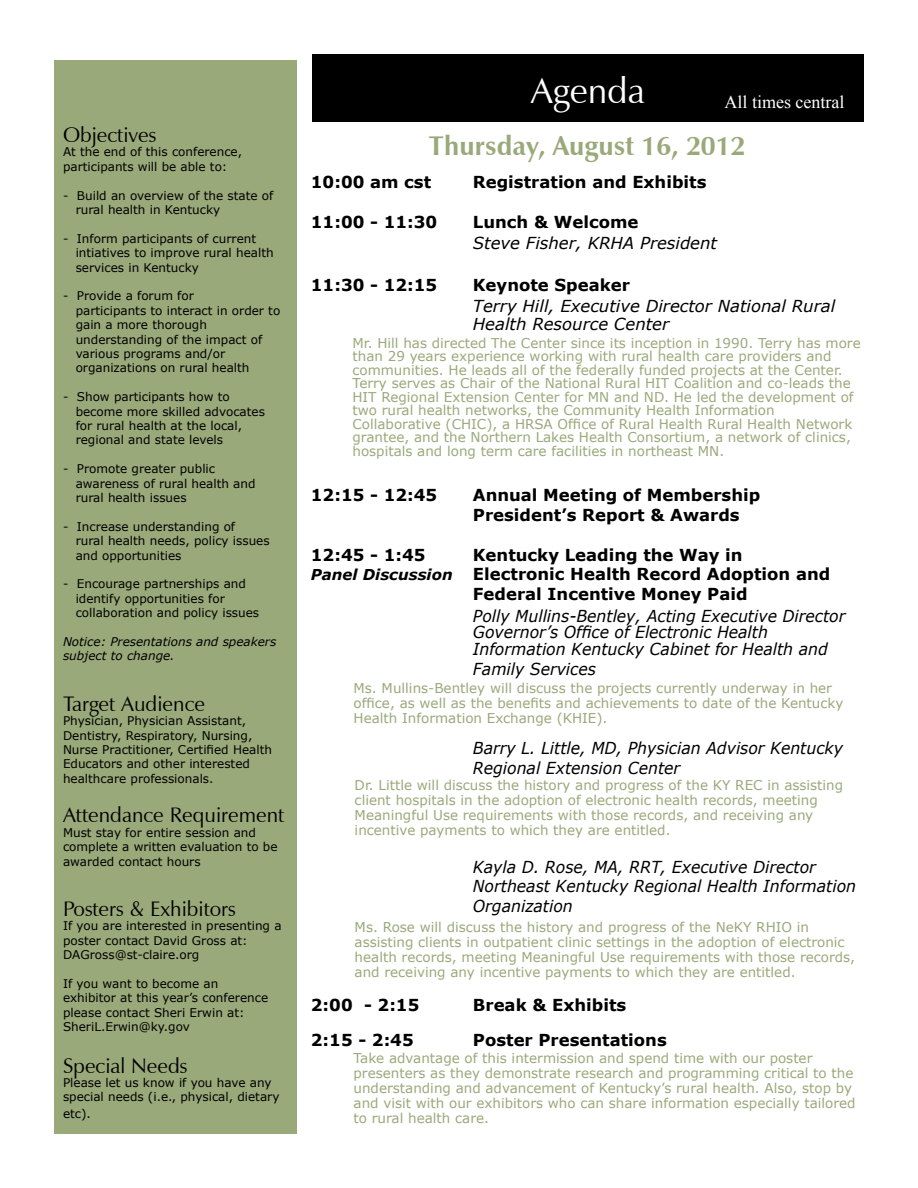
<style>
.page{position:relative;width:918px;height:1188px;background:#fff}
.page>*{position:absolute;margin:0;border:0;box-sizing:border-box;transform-origin:0 0}
.t1{font:36px "Zapf Humanist 601 BT";color:#fff}
.t2{font:700 27px "Zapf Humanist 601 BT";color:#99a97a}
.t3{font:21px "Zapf Humanist 601 BT";color:#000}
.t4{font:18px "Times New Roman";color:#fff}
.t5{font:700 16.5px/19.8px "Verdana";color:#000}
.t6{font:italic 16.5px/19.8px "Verdana";color:#000;scale:.95 1}
.t7{font:italic 16.5px/18px "Verdana";color:#000}
.t8{font:13.5px/15px "Verdana";color:#99a97a}
.t9{font:12px/14.4px "Verdana";color:#000}
.t10{font:italic 12px/14.4px "Verdana";color:#000}
.s1{font-style:italic;font-size:15px}
</style>
<div class="page">
<div style="left:54px;top:60px;width:243px;height:1074px;background:#99a97a"></div>
<div style="left:312px;top:54px;width:552px;height:68px;background:#000"></div>
<h3 class="t3" style="left:63px;top:122px;width:95px">Objectives</h3>
<p class="t9" style="left:63px;top:144px;width:181px">At the end of this conference, participants will be able to:</p>
<p class="t9" style="left:76px;top:188px;width:199px;text-indent:-13px">- Build an overview of the state of rural health in Kentucky</p>
<p class="t9" style="left:76px;top:231px;width:199px;text-indent:-13px">- Inform participants of current intiatives to improve rural health services in Kentucky</p>
<p class="t9" style="left:76px;top:288px;width:206px;text-indent:-13px">- Provide a forum for<br>participants to interact in order to gain a more thorough understanding of the impact of various programs and/or organizations on rural health</p>
<p class="t9" style="left:76px;top:389px;width:191px;text-indent:-13px">- Show participants how to become more skilled advocates for rural health at the local, regional and state levels</p>
<p class="t9" style="left:76px;top:461px;width:181px;text-indent:-13px">- Promote greater public awareness of rural health and rural health issues</p>
<p class="t9" style="left:76px;top:519px;width:196px;text-indent:-13px">- Increase understanding of<br>rural health needs, policy issues and opportunities</p>
<p class="t9" style="left:76px;top:576px;width:185px;text-indent:-13px">- Encourage partnerships and identify opportunities for collaboration and policy issues</p>
<p class="t10" style="left:63px;top:634px;width:215px">Notice: Presentations and speakers subject to change.</p>
<h3 class="t3" style="left:63px;top:691px;width:144px">Target Audience</h3>
<p class="t9" style="left:63px;top:713px;width:211px">Physician, Physician Assistant, Dentistry, Respiratory, Nursing, Nurse Practitioner, Certified Health Educators and other interested healthcare professionals.</p>
<h3 class="t3" style="left:63px;top:802px;width:223px">Attendance Requirement</h3>
<p class="t9" style="left:63px;top:825px;width:216px">Must stay for entire session and complete a written evaluation to be awarded contact hours</p>
<h3 class="t3" style="left:63px;top:896px;width:174px">Posters &amp; Exhibitors</h3>
<p class="t9" style="left:63px;top:918px;width:220px">If you are interested in presenting a poster contact David Gross at:<br>DAGross@st-claire.org</p>
<p class="t9" style="left:63px;top:976px;width:207px">If you want to become an exhibitor at this year’s conference please contact Sheri Erwin at:<br>SheriL.Erwin@ky.gov</p>
<h3 class="t3" style="left:63px;top:1052px;width:126px">Special Needs</h3>
<p class="t9" style="left:63px;top:1075px;width:218px">Please let us know if you have any special needs (i.e., physical, dietary</p>
<p class="t9" style="left:63px;top:1106px;width:29px">etc).</p>
<h1 class="t1" style="left:531px;top:69px;width:116px">Agenda</h1>
<h2 class="t2" style="left:429px;top:129px;width:318px">Thursday, August 16, 2012</h2>
<p class="t5" style="left:311px;top:172px;width:122px">10:00 am cst</p>
<p class="t5" style="left:473px;top:172px;width:235px">Registration and Exhibits</p>
<p class="t5" style="left:311px;top:211px;width:128px">11:00 - 11:30</p>
<p class="t5" style="left:473px;top:211px;width:167px">Lunch &amp; Welcome</p>
<p class="t7" style="left:473px;top:234px;width:246px">Steve Fisher, KRHA President</p>
<p class="t5" style="left:311px;top:274px;width:128px">11:30 - 12:15</p>
<p class="t5" style="left:473px;top:274px;width:159px">Keynote Speaker</p>
<p class="t7" style="left:473px;top:297px;width:364px">Terry Hill, Executive Director National Rural<br>Health Resource Center</p>
<h3 class="t4" style="left:724px;top:90px;width:121px">All times central</h3>
<p class="t8" style="left:352px;top:336px;width:510px;line-height:13.5px">Mr. Hill has directed The Center since its inception in 1990. Terry has more than 29 years experience working with rural health care providers and communities. He leads all of the federally funded projects at the Center.<br>Terry serves as Chair of the National Rural HIT Coalition and co-leads the HIT Regional Extension Center for MN and ND. He led the development of two rural health networks, the Community Health Information Collaborative (CHIC), a HRSA Office of Rural Health Rural Health Network grantee, and the Northern Lakes Health Consortium, a network of clinics, hospitals and long term care facilities in northeast MN.</p>
<p class="t5" style="left:311px;top:485px;width:128px">12:15 - 12:45</p>
<p class="t5" style="left:473px;top:485px;width:289px">Annual Meeting of Membership<br>President’s Report &amp; Awards</p>
<p class="t5" style="left:311px;top:544px;width:116px">12:45 - 1:45</p>
<p class="t5" style="left:473px;top:544px;width:271px">Kentucky Leading the Way in</p>
<p class="t5" style="left:311px;top:564px;width:521px"><span class="s1">Panel Discussion</span> Electronic Health Record Adoption and</p>
<p class="t5" style="left:473px;top:584px;width:276px">Federal Incentive Money Paid</p>
<p class="t6" style="left:473px;top:607px;width:394px;line-height:16.5px">Polly Mullins-Bentley, Acting Executive Director<br>Governor’s Office of Electronic Health<br>Information Kentucky Cabinet for Health and</p>
<p class="t6" style="left:473px;top:658px;width:131px">Family Services</p>
<p class="t8" style="left:354px;top:680px;width:491px">Ms. Mullins-Bentley will discuss the projects currently underway in her office, as well as the benefits and achievements to date of the Kentucky<br>Health Information Exchange (KHIE).</p>
<p class="t6" style="left:473px;top:737px;width:391px">Barry L. Little, MD, Physician Advisor Kentucky<br>Regional Extension Center</p>
<p class="t8" style="left:355px;top:777px;width:490px">Dr. Little will discuss the history and progress of the KY REC in assisting client hospitals in the adoption of electronic health records, meeting Meaningful Use requirements with those records, and receiving any incentive payments to which they are entitled.</p>
<p class="t6" style="left:473px;top:856px;width:405px">Kayla D. Rose, MA, RRT, Executive Director<br>Northeast Kentucky Regional Health Information<br>Organization</p>
<p class="t8" style="left:355px;top:919px;width:502px">Ms. Rose will discuss the history and progress of the NeKY RHIO in assisting clients in outpatient clinic settings in the adoption of electronic health records, meeting Meaningful Use requirements with those records, and receiving any incentive payments to which they are entitled.</p>
<p class="t5" style="left:311px;top:995px;width:110px">2:00 - 2:15</p>
<p class="t5" style="left:473px;top:995px;width:155px">Break &amp; Exhibits</p>
<p class="t5" style="left:311px;top:1030px;width:104px">2:15 - 2:45</p>
<p class="t5" style="left:473px;top:1030px;width:195px">Poster Presentations</p>
<p class="t8" style="left:354px;top:1050px;width:504px">Take advantage of this intermission and spend time with our poster presenters as they demonstrate research and programming critical to the understanding and advancement of Kentucky’s rural health. Also, stop by and visit with our exhibitors who can share information especially tailored to rural health care.</p>
</div>
